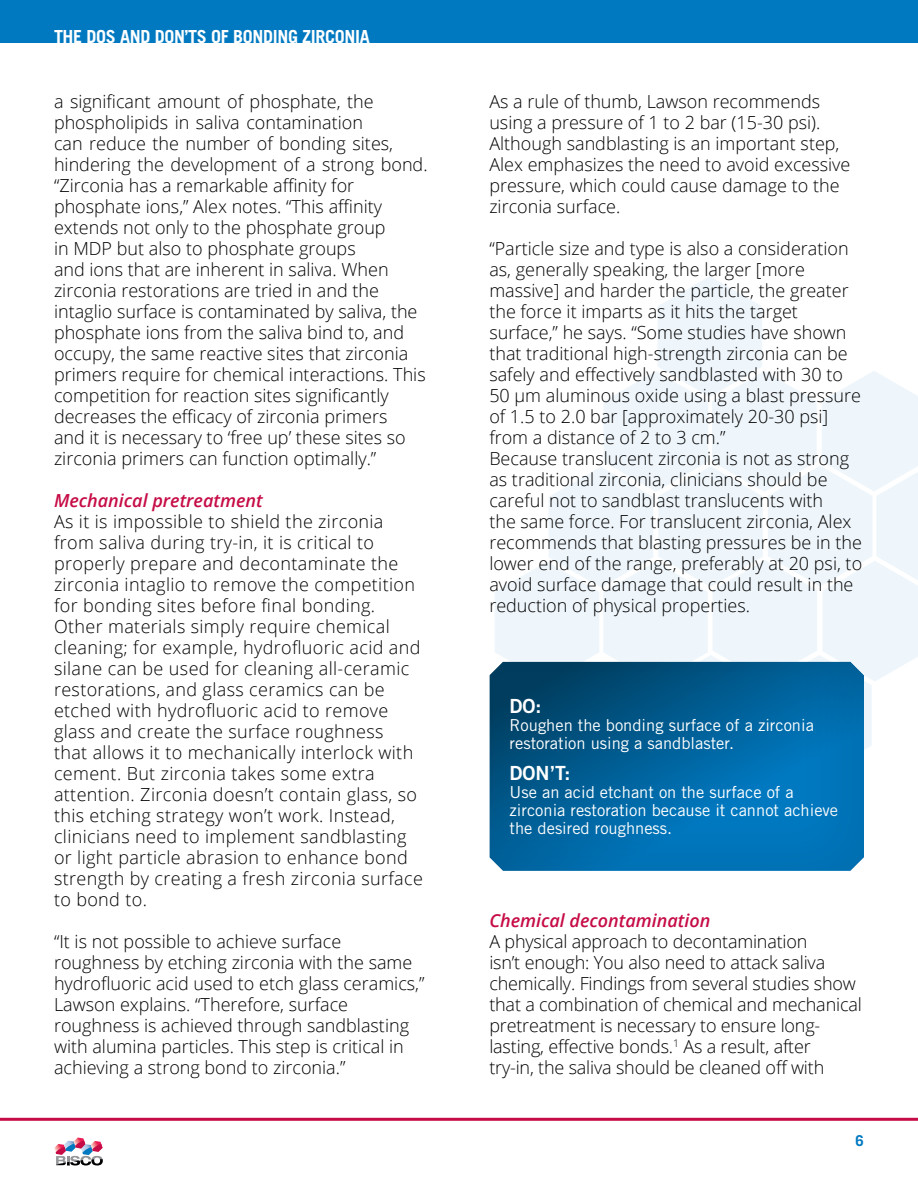
<style>
.page{position:relative;width:918px;height:1188px;background:#fff}
.page>*{position:absolute;margin:0;border:0;box-sizing:border-box;transform-origin:0 0}
.t1{font:19.5px "Trade Gothic LT Std Bd 2";color:#fff}
.t2{font:300 18px/21px "Open Sans";color:#000}
.t3{font:300 18px/21px "Open Sans";letter-spacing:.02em;color:#000}
.t4{font:italic 600 18px "Open Sans";color:#c60c46}
.t5{font:700 18px "Trade Gothic LT Std";letter-spacing:-.02em;color:#fff}
.t6{font:16.5px/18px "Trade Gothic LT Std";color:#fff}
.t7{font:700 15px "Trade Gothic LT Std";color:#0079c1}
</style>
<div class="page">
<div style="left:0;top:0;width:918px;height:42px;background:#0079c1"></div>
<hr style="left:0;top:1118px;width:918px;height:3px;background:#c60c46">
<svg style="left:54px;top:1138px;width:49px;height:27px"></svg>
<svg style="left:495px;top:276px;width:423px;height:404px"></svg>
<div style="left:476px;top:651px;width:400px;height:221px;background:#000;opacity:.08"></div>
<p class="t5" style="left:54px;top:26px;width:317px">THE DOS AND DON’TS OF BONDING ZIRCONIA</p>
<p class="t2" style="left:54px;top:90px;width:375px">a significant amount of phosphate, the phospholipids in saliva contamination<br>can reduce the number of bonding sites, hindering the development of a strong bond. “Zirconia has a remarkable affinity for phosphate ions,” Alex notes. “This affinity extends not only to the phosphate group<br>in MDP but also to phosphate groups<br>and ions that are inherent in saliva. When zirconia restorations are tried in and the intaglio surface is contaminated by saliva, the phosphate ions from the saliva bind to, and occupy, the same reactive sites that zirconia primers require for chemical interactions. This competition for reaction sites significantly decreases the efficacy of zirconia primers<br>and it is necessary to ‘free up’ these sites so zirconia primers can function optimally.”</p>
<p class="t4" style="left:54px;top:488px;width:210px">Mechanical pretreatment</p>
<p class="t3" style="left:54px;top:511px;width:370px">As it is impossible to shield the zirconia from saliva during try-in, it is critical to properly prepare and decontaminate the zirconia intaglio to remove the competition for bonding sites before final bonding.<br>Other materials simply require chemical cleaning; for example, hydrofluoric acid and silane can be used for cleaning all-ceramic restorations, and glass ceramics can be etched with hydrofluoric acid to remove glass and create the surface roughness<br>that allows it to mechanically interlock with cement. But zirconia takes some extra attention. Zirconia doesn’t contain glass, so this etching strategy won’t work. Instead, clinicians need to implement sandblasting or light particle abrasion to enhance bond strength by creating a fresh zirconia surface to bond to.</p>
<p class="t2" style="left:54px;top:931px;width:372px">“It is not possible to achieve surface roughness by etching zirconia with the same hydrofluoric acid used to etch glass ceramics,” Lawson explains. “Therefore, surface roughness is achieved through sandblasting with alumina particles. This step is critical in achieving a strong bond to zirconia.”</p>
<p class="t2" style="left:489px;top:91px;width:363px">As a rule of thumb, Lawson recommends using a pressure of 1 to 2 bar (15-30 psi).<br>Although sandblasting is an important step, Alex emphasizes the need to avoid excessive pressure, which could cause damage to the zirconia surface.</p>
<p class="t2" style="left:489px;top:238px;width:374px">“Particle size and type is also a consideration as, generally speaking, the larger [more massive] and harder the particle, the greater the force it imparts as it hits the target surface,” he says. “Some studies have shown that traditional high-strength zirconia can be safely and effectively sandblasted with 30 to 50 µm aluminous oxide using a blast pressure of 1.5 to 2.0 bar [approximately 20-30 psi] from a distance of 2 to 3 cm.”<br>Because translucent zirconia is not as strong as traditional zirconia, clinicians should be careful not to sandblast translucents with<br>the same force. For translucent zirconia, Alex recommends that blasting pressures be in the lower end of the range, preferably at 20 psi, to avoid surface damage that could result in the reduction of physical properties.</p>
<p class="t1" style="left:510px;top:694px;width:33px">DO:</p>
<p class="t6" style="left:510px;top:716px;width:306px">Roughen the bonding surface of a zirconia restoration using a sandblaster.</p>
<p class="t1" style="left:510px;top:761px;width:62px">DON’T:</p>
<p class="t6" style="left:510px;top:783px;width:330px">Use an acid etchant on the surface of a zirconia restoration because it cannot achieve the desired roughness.</p>
<p class="t4" style="left:489px;top:908px;width:223px">Chemical decontamination</p>
<p class="t2" style="left:489px;top:931px;width:374px">A physical approach to decontamination<br>isn’t enough: You also need to attack saliva chemically. Findings from several studies show that a combination of chemical and mechanical pretreatment is necessary to ensure long&shy;lasting, effective bonds.<sup>1</sup> As a result, after<br>try-in, the saliva should be cleaned off with</p>
<p class="t7" style="left:856px;top:1131px;width:10px">6</p>
</div>
